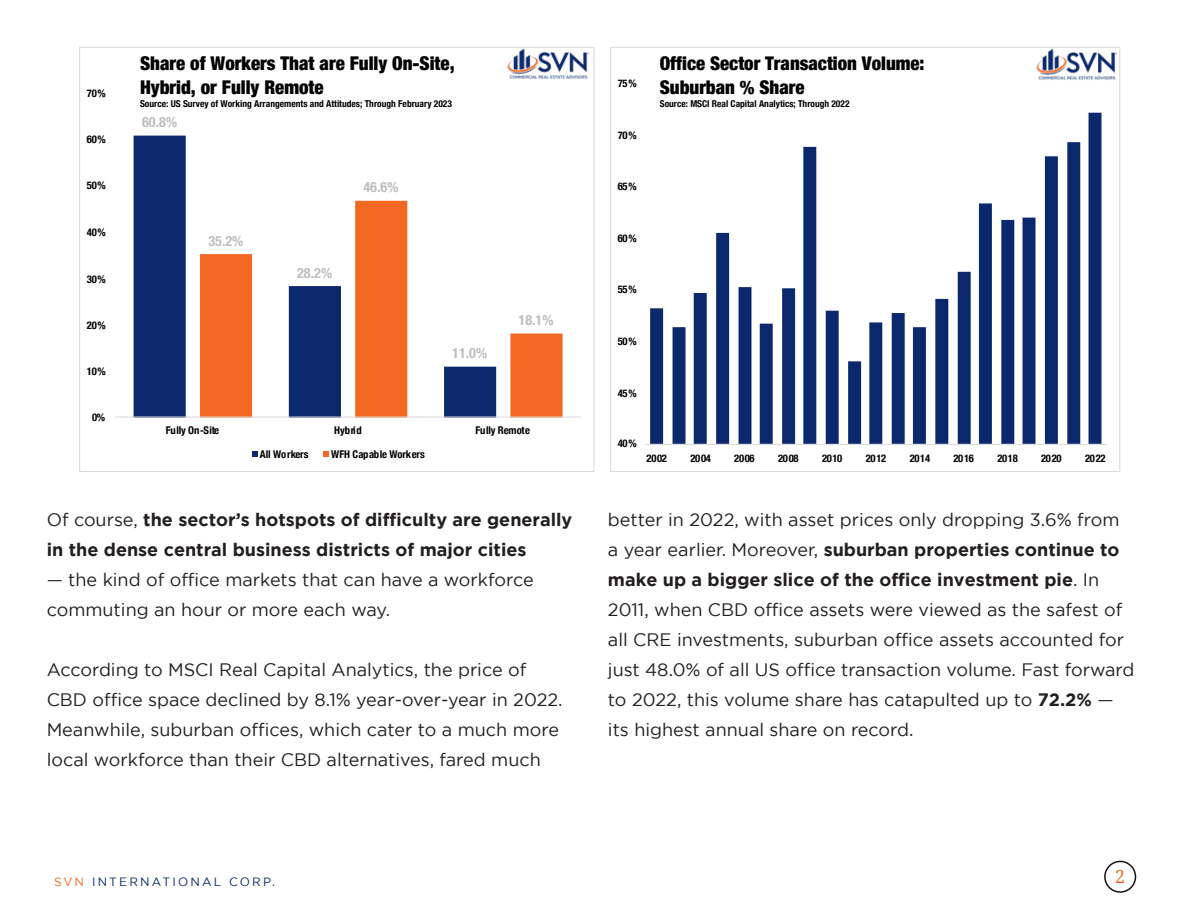
<style>
.page{position:relative;width:1188px;height:918px;background:#fff}
.page>*{position:absolute;margin:0;border:0;box-sizing:border-box;transform-origin:0 0}
.t1{font:900 condensed 18.9px/23.7px "Helvetica Neue";color:#000}
.t2{font:18px/30px "Gotham";color:#231f20}
.t3{font:700 18px/30px "Gotham";color:#231f20}
.t4{font:18px "Noto Serif";color:#f26b26}
.t5{font:700 condensed 14.25px "Helvetica Neue";color:#bfbfbf}
.Ebook_subtitle{font:12px "Gotham";letter-spacing:.18em;color:#09286d}
.t6{font:700 condensed 10.65px "Helvetica Neue";letter-spacing:-.02em;color:#000}
.t7{font:700 condensed 10.65px "Helvetica Neue";color:#000}
.t8{font:700 condensed 9.45px "Helvetica Neue";color:#000}
.s1{font-weight:400}
.s2{font-weight:700}
.s3{color:#f36a21}
</style>
<div class="page">
<div style="left:1104px;top:861px;width:32px;height:32px;border:2px solid #151413;border-radius:50%"></div>
<svg style="left:134px;top:136px;width:274px;height:281px"></svg>
<svg style="left:200px;top:201px;width:363px;height:216px"></svg>
<hr style="left:115px;top:417px;width:466px;height:1px;background:#d9d9d9">
<svg style="left:252px;top:451px;width:6px;height:6px"></svg>
<svg style="left:323px;top:451px;width:6px;height:6px"></svg>
<img style="left:506px;top:47px;width:85px;height:32px">
<svg style="left:650px;top:113px;width:451px;height:331px"></svg>
<hr style="left:646px;top:444px;width:461px;height:1px;background:#d9d9d9">
<img style="left:1034px;top:47px;width:85px;height:33px">
<p class="t6" style="left:87px;top:84px;width:20px">70%</p>
<p class="t6" style="left:87px;top:130px;width:20px">60%</p>
<p class="t6" style="left:87px;top:176px;width:20px">50%</p>
<p class="t6" style="left:87px;top:224px;width:20px">40%</p>
<p class="t6" style="left:87px;top:270px;width:20px">30%</p>
<p class="t6" style="left:87px;top:316px;width:20px">20%</p>
<p class="t6" style="left:87px;top:362px;width:20px">10%</p>
<p class="t6" style="left:92px;top:409px;width:15px">0%</p>
<p class="t1" style="left:140px;top:51px;width:316px">Share of Workers That are Fully On-Site,<br>Hybrid, or Fully Remote</p>
<p class="t8" style="left:140px;top:96px;width:314px">Source: US Survey of Working Arrangements and Attitudes; Through February 2023</p>
<p class="t5" style="left:142px;top:110px;width:36px">60.8%</p>
<p class="t5" style="left:208px;top:229px;width:36px">35.2%</p>
<p class="t5" style="left:297px;top:261px;width:36px">28.2%</p>
<p class="t5" style="left:363px;top:176px;width:36px">46.6%</p>
<p class="t5" style="left:452px;top:341px;width:36px">11.0%</p>
<p class="t5" style="left:519px;top:308px;width:36px">18.1%</p>
<p class="t6" style="left:166px;top:422px;width:55px">Fully On-Site</p>
<p class="t6" style="left:334px;top:422px;width:29px">Hybrid</p>
<p class="t6" style="left:475px;top:422px;width:56px">Fully Remote</p>
<p class="t7" style="left:260px;top:445px;width:50px">All Workers</p>
<p class="t7" style="left:331px;top:445px;width:95px">WFH Capable Workers</p>
<p class="t3" style="left:47px;top:505px;width:527px"><span class="s1">Of course,</span> the sector’s hotspots of difficulty are generally in the dense central business districts of major cities</p>
<p class="t2" style="left:47px;top:565px;width:489px">— the kind of office markets that can have a workforce commuting an hour or more each way.</p>
<p class="t2" style="left:47px;top:655px;width:517px">According to MSCI Real Capital Analytics, the price of CBD office space declined by 8.1% year-over-year in 2022.<br>Meanwhile, suburban offices, which cater to a much more local workforce than their CBD alternatives, fared much</p>
<p class="t6" style="left:618px;top:74px;width:20px">75%</p>
<p class="t6" style="left:618px;top:126px;width:20px">70%</p>
<p class="t6" style="left:618px;top:178px;width:20px">65%</p>
<p class="t6" style="left:618px;top:230px;width:20px">60%</p>
<p class="t6" style="left:618px;top:280px;width:20px">55%</p>
<p class="t1" style="left:660px;top:51px;width:266px">Office Sector Transaction Volume:<br>Suburban % Share</p>
<p class="t8" style="left:660px;top:96px;width:191px">Source: MSCI Real Capital Analytics; Through 2022</p>
<p class="t6" style="left:618px;top:332px;width:20px">50%</p>
<p class="t6" style="left:618px;top:384px;width:20px">45%</p>
<p class="t6" style="left:618px;top:435px;width:20px">40%</p>
<p class="t6" style="left:647px;top:449px;width:22px">2002</p>
<p class="t6" style="left:690px;top:449px;width:22px">2004</p>
<p class="t6" style="left:734px;top:449px;width:22px">2006</p>
<p class="t6" style="left:778px;top:449px;width:22px">2008</p>
<p class="t6" style="left:822px;top:449px;width:22px">2010</p>
<p class="t6" style="left:866px;top:449px;width:22px">2012</p>
<p class="t6" style="left:910px;top:449px;width:22px">2014</p>
<p class="t6" style="left:954px;top:449px;width:22px">2016</p>
<p class="t6" style="left:997px;top:449px;width:22px">2018</p>
<p class="t6" style="left:1041px;top:449px;width:22px">2020</p>
<p class="t6" style="left:1085px;top:449px;width:22px">2022</p>
<p class="t2" style="left:608px;top:505px;width:528px">better in 2022, with asset prices only dropping 3.6% from a year earlier. Moreover, <span class="s2">suburban properties continue to make up a bigger slice of the office investment pie</span>. In 2011, when CBD office assets were viewed as the safest of all CRE investments, suburban office assets accounted for just 48.0% of all US office transaction volume. Fast forward to 2022, this volume share has catapulted up to <span class="s2">72.2%</span> — its highest annual share on record.</p>
<p class="Ebook_subtitle" style="left:54px;top:875px;width:222px"><span class="s3">SVN</span> INTERNATIONAL CORP.</p>
<p class="t4" style="left:1115px;top:864px;width:12px">2</p>
</div>
